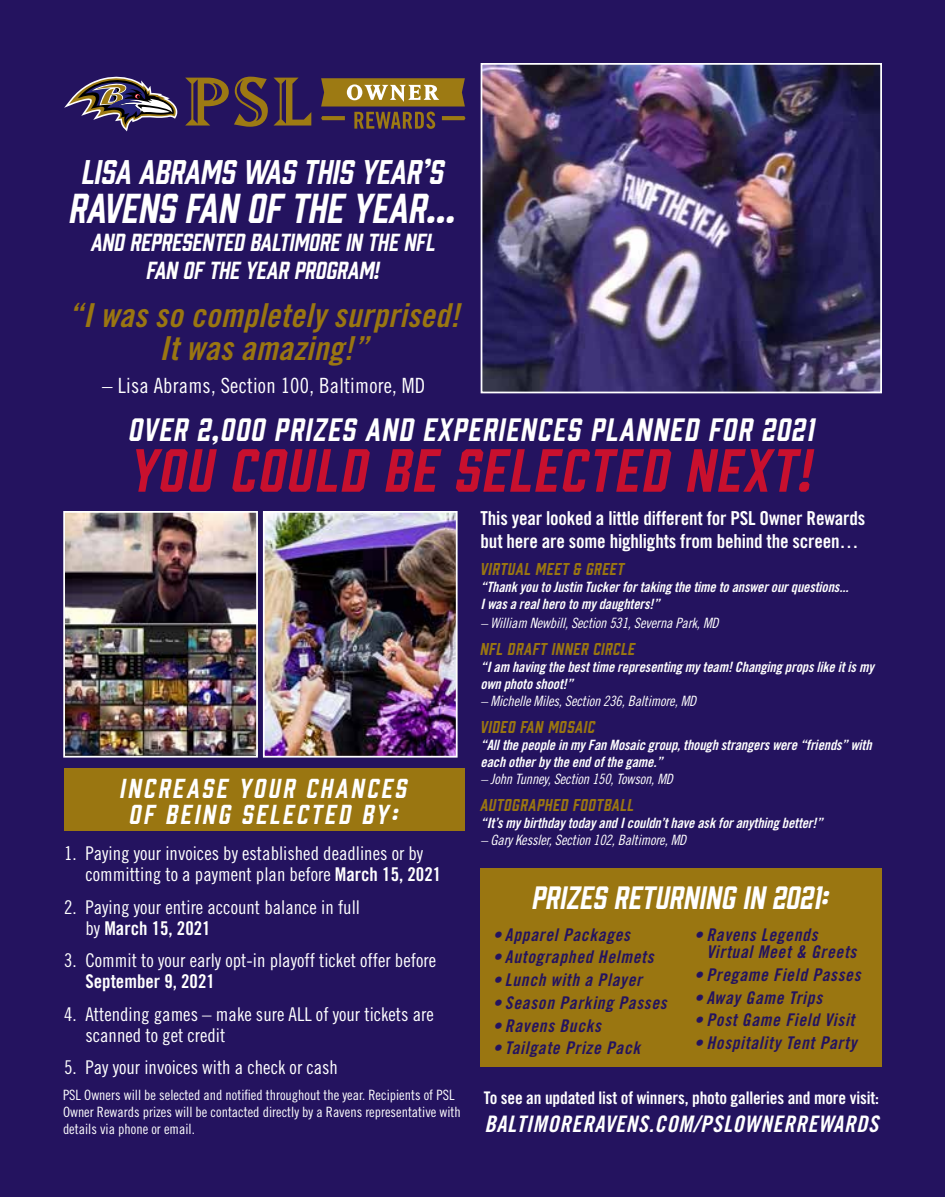
<style>
.page{position:relative;width:945px;height:1197px;background:#24135f}
.page>*{position:absolute;margin:0;border:0;box-sizing:border-box;transform-origin:0 0}
.t1{font:italic 56px "Prohibition";letter-spacing:.04em;color:#c8102e}
.t2{font:italic 38.5px "Prohibition";color:#fff}
.t3{font:33.07px/33.1px "Trade Gothic LT Std Bd Cn 20 Obl";letter-spacing:.01em;color:#9a7611;text-align:center}
.t4{font:italic 31.5px "Prohibition";color:#fff}
.t5{font:italic 29.75px "Prohibition";letter-spacing:.05em;color:#fff}
.t6{font:italic 29.75px "Prohibition";letter-spacing:.01em;color:#fff}
.t7{font:italic 25.2px/26.2px "Prohibition";letter-spacing:.11em;color:#fff;text-align:center}
.t8{font:italic 22.75px/28px "Prohibition";color:#fff;text-align:center}
.t9{font:22.75px "Trade Gothic LT Std Bd Cn 20 Obl";letter-spacing:.03em;color:#fff}
.t10{font:21px "Trade Gothic LT Std Cn 18";letter-spacing:.01em;color:#fff}
.t11{font:19.25px/23.1px "Trade Gothic LT Std Bd Cn 20";letter-spacing:-.01em;color:#fff}
.t12{font:18.9px/21px "Trade Gothic LT Std Cn 18";color:#fff}
.t13{font:18.9px "Trade Gothic LT Std Bd Cn 20";color:#fff}
.t14{font:17.5px/17.5px "Trade Gothic LT Std Bd Cn 20 Obl";letter-spacing:.04em;color:#24135f}
.t15{font:17.32px "Trade Gothic LT Std Bd Cn 20";letter-spacing:-.01em;color:#fff}
.t16{font:italic 15.75px "Prohibition";letter-spacing:.04em;color:#9a7611}
.t17{font:14.17px/17px "Trade Gothic LT Std Bd Cn 20 Obl";letter-spacing:-.01em;color:#fff}
.t18{font:14.17px/17px "Trade Gothic LT Std Cn 18";color:#fff}
.t19{font:14.17px "Trade Gothic LT Std Cn 18 Obl";letter-spacing:-.01em;color:#fff}
.s1{font-family:"Trade Gothic LT Std Bd Cn 20"}
.s2{font-family:"Trade Gothic LT Std Cn 18"}
</style>
<div class="page">
<img style="left:484px;top:66px;width:395px;height:324px">
<div style="left:481px;top:63px;width:401px;height:330px;border:2px solid #fff"></div>
<svg style="left:185px;top:77px;width:83px;height:50px"></svg>
<svg style="left:274px;top:78px;width:37px;height:48px"></svg>
<svg style="left:64px;top:76px;width:113px;height:55px"></svg>
<svg style="left:321px;top:78px;width:145px;height:51px"></svg>
<img style="left:66px;top:514px;width:189px;height:241px">
<div style="left:63px;top:511px;width:195px;height:247px;border:2px solid #fff"></div>
<div style="left:64px;top:769px;width:401px;height:62px;background:#9a7611"></div>
<img style="left:266px;top:514px;width:189px;height:241px">
<div style="left:263px;top:511px;width:195px;height:247px;border:2px solid #fff"></div>
<div style="left:480px;top:869px;width:402px;height:198px;background:#9a7611"></div>
<h3 class="t4" style="left:83px;top:150px;width:364px">LISA ABRAMS WAS THIS YEAR’S</h3>
<h2 class="t2" style="left:71px;top:181px;width:388px">RAVENS FAN OF THE YEAR...</h2>
<h3 class="t8" style="left:92px;top:226px;width:346px">AND REPRESENTED BALTIMORE IN THE NFL<br>FAN OF THE YEAR PROGRAM!</h3>
<h3 class="t3" style="left:68px;top:299px;width:393px">“I was so completely surprised!<br>It was amazing!”</h3>
<h3 class="t10" style="left:102px;top:373px;width:325px">– Lisa Abrams, Section 100, Baltimore, MD</h3>
<h3 class="t5" style="left:130px;top:409px;width:687px">OVER 2,000 PRIZES AND EXPERIENCES PLANNED FOR 2021</h3>
<h1 class="t1" style="left:132px;top:432px;width:684px">YOU COULD BE SELECTED NEXT!</h1>
<h3 class="t7" style="left:121px;top:773px;width:288px">INCREASE YOUR CHANCES<br>OF BEING SELECTED BY:</h3>
<h3 class="t12" style="left:85px;top:843px;width:357px;text-indent:-21px">1. Paying your invoices by established deadlines or by committing to a payment plan before <span class="s1">March 15, 2021</span></h3>
<h3 class="t12" style="left:64px;top:896px;width:297px">2. Paying your entire account balance in full</h3>
<h3 class="t13" style="left:85px;top:917px;width:127px"><span class="s2">by</span> March 15, 2021</h3>
<h3 class="t12" style="left:64px;top:950px;width:373px">3. Commit to your early opt-in playoff ticket offer before</h3>
<h3 class="t13" style="left:85px;top:970px;width:131px">September 9, 2021</h3>
<h3 class="t12" style="left:85px;top:1003px;width:350px;text-indent:-21px">4. Attending games – make sure ALL of your tickets are scanned to get credit</h3>
<h3 class="t12" style="left:64px;top:1056px;width:275px">5. Pay your invoices with a check or cash</h3>
<p class="t18" style="left:63px;top:1086px;width:399px">PSL Owners will be selected and notified throughout the year. Recipients of PSL<br>Owner Rewards prizes will be contacted directly by a Ravens representative with details via phone or email.</p>
<h3 class="t11" style="left:481px;top:506px;width:386px">This year looked a little different for PSL Owner Rewards but here are some highlights from behind the screen…</h3>
<p class="t16" style="left:481px;top:558px;width:145px">VIRTUAL MEET &amp; GREET</p>
<p class="t17" style="left:481px;top:579px;width:369px">“Thank you to Justin Tucker for taking the time to answer our questions...<br>I was a real hero to my daughters!”</p>
<p class="t19" style="left:481px;top:614px;width:240px">– William Newbill, Section 531, Severna Park, MD</p>
<p class="t16" style="left:481px;top:638px;width:156px">NFL DRAFT INNER CIRCLE</p>
<p class="t17" style="left:481px;top:658px;width:395px">“I am having the best time representing my team! Changing props like it is my own photo shoot!”</p>
<p class="t19" style="left:481px;top:692px;width:217px">– Michelle Miles, Section 236, Baltimore, MD</p>
<p class="t16" style="left:481px;top:716px;width:116px">VIDEO FAN MOSAIC</p>
<p class="t17" style="left:481px;top:736px;width:393px">“All the people in my Fan Mosaic group, though strangers were “friends” with each other by the end of the game.”</p>
<p class="t19" style="left:481px;top:770px;width:194px">– John Tunney, Section 150, Towson, MD</p>
<p class="t16" style="left:481px;top:794px;width:155px">AUTOGRAPHED FOOTBALL</p>
<p class="t17" style="left:481px;top:814px;width:344px">“It’s my birthday today and I couldn’t have ask for anything better!”</p>
<p class="t19" style="left:481px;top:831px;width:207px">– Gary Kessler, Section 102, Baltimore, MD</p>
<h3 class="t6" style="left:533px;top:877px;width:298px">PRIZES RETURNING IN 2021:</h3>
<p class="t14" style="left:493px;top:926px;width:139px">• Apparel Packages</p>
<p class="t14" style="left:493px;top:949px;width:162px">• Autographed Helmets</p>
<p class="t14" style="left:493px;top:971px;width:151px">• Lunch with a Player</p>
<p class="t14" style="left:493px;top:994px;width:175px">• Season Parking Passes</p>
<p class="t14" style="left:493px;top:1017px;width:110px">• Ravens Bucks</p>
<p class="t14" style="left:493px;top:1040px;width:149px">• Tailgate Prize Pack</p>
<p class="t14" style="left:706px;top:926px;width:152px;text-indent:-12px">• Ravens Legends<br>Virtual Meet &amp; Greets</p>
<p class="t14" style="left:694px;top:966px;width:168px">• Pregame Field Passes</p>
<p class="t14" style="left:694px;top:989px;width:129px">• Away Game Trips</p>
<p class="t14" style="left:694px;top:1012px;width:162px">• Post Game Field Visit</p>
<p class="t14" style="left:694px;top:1034px;width:164px">• Hospitality Tent Party</p>
<p class="t15" style="left:484px;top:1087px;width:397px">To see an updated list of winners, photo galleries and more visit:</p>
<h3 class="t9" style="left:484px;top:1110px;width:395px">BALTIMORERAVENS.COM/PSLOWNERREWARDS</h3>
</div>
